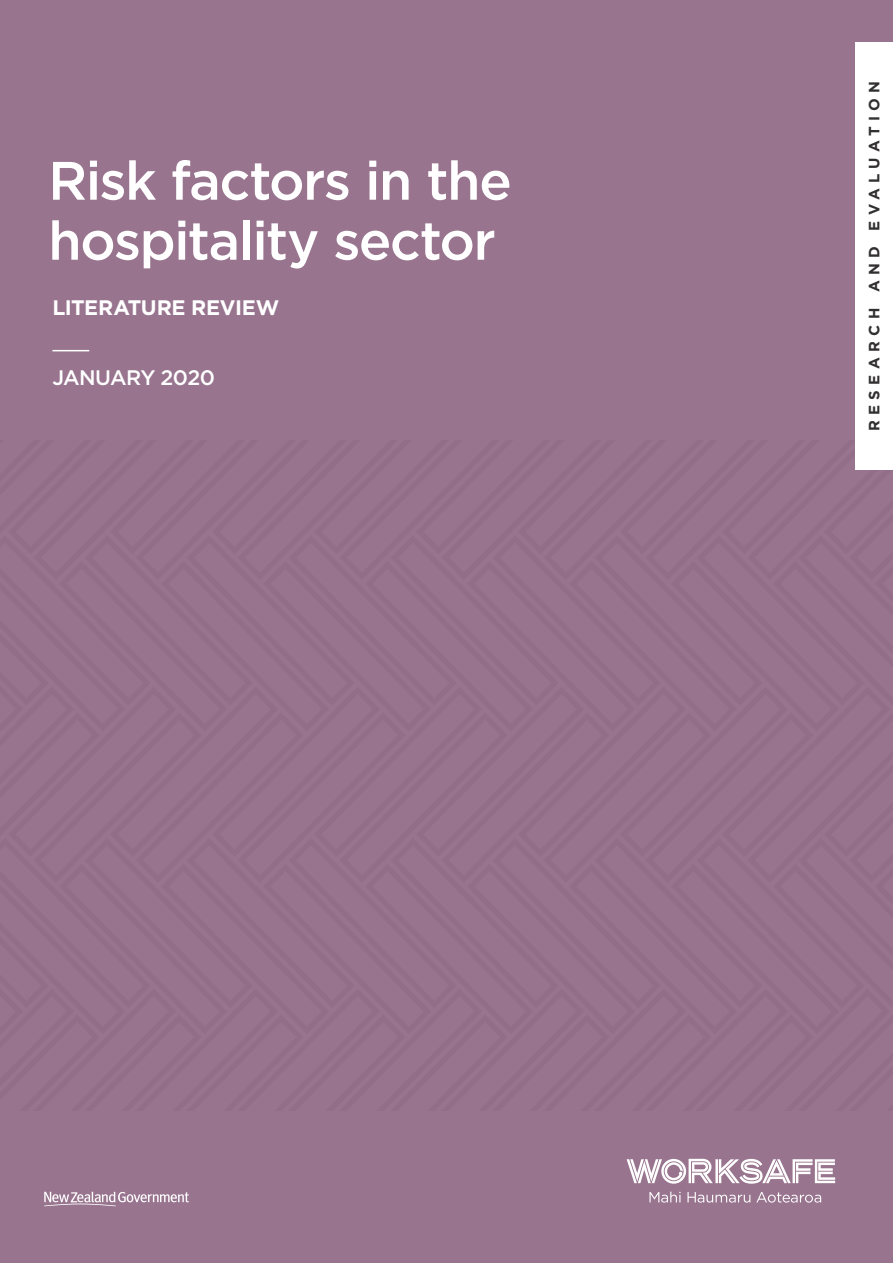
<style>
.page{position:relative;width:893px;height:1263px;background:#98748e}
.page>*{position:absolute;margin:0;border:0;box-sizing:border-box;transform-origin:0 0}
.Cover_Level_1{font:500 54px/60px "Gotham";letter-spacing:-.03em;color:#fff}
.Cover_Level_2{font:700 21px "Gotham";letter-spacing:-.015em;color:#fff}
.cover_date{font:500 21px "Gotham";letter-spacing:-.025em;color:#fff}
.type_of_document{font:700 15px "Gotham";letter-spacing:.36em;color:#312f30}
</style>
<div class="page">
<div style="left:855px;top:43px;width:38px;height:427px;background:#fff"></div>
<hr style="left:52px;top:350px;width:37px;height:1px;background:#fff">
<svg style="left:44px;top:1191px;width:145px;height:15px"></svg>
<svg style="left:649px;top:1191px;width:172px;height:11px"></svg>
<svg style="left:627px;top:1159px;width:208px;height:25px"></svg>
<p class="Cover_Level_1" style="left:48px;top:150px;width:465px">Risk factors in the hospitality sector</p>
<p class="Cover_Level_2" style="left:52px;top:293px;width:228px">LITERATURE REVIEW</p>
<p class="cover_date" style="left:52px;top:364px;width:164px">January 2020</p>
<p class="type_of_document" style="left:864px;top:431px;width:352px;rotate:-90deg">RESEARCH AND EVALUATION</p>
</div>
